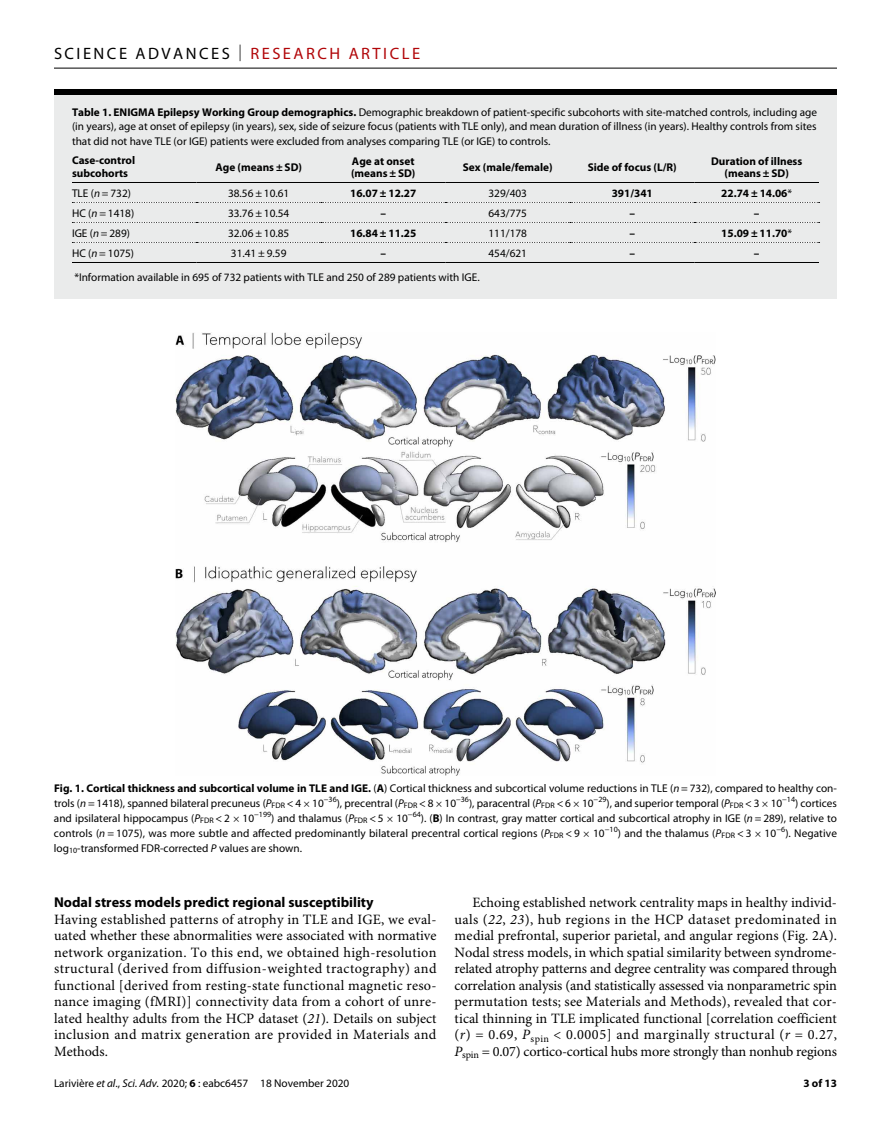
<style>
.page{position:relative;width:891px;height:1134px;background:#fff}
.page>*{position:absolute;margin:0;border:0;box-sizing:border-box;transform-origin:0 0}
.t1{font:16.5px "Myriad Pro";letter-spacing:.15em;color:#000}
.t2{font:14.25px/16.5px "Minion Pro";letter-spacing:-.01em;color:#000;text-align:justify}
.t3{font:700 14.25px "Myriad Pro";color:#000}
.t4{font:11.25px/15px "Myriad Pro";color:#000;text-align:justify}
.t5{font:700 11.25px/12px "Myriad Pro";color:#000}
.s1{font-weight:300}
.s2{color:#b10508}
.s3{font-weight:700}
.s4{font-style:italic}
.s5{font-weight:400}
.s6{font-family:"Minion Pro"}
</style>
<div class="page">
<hr style="left:54px;top:68px;width:783px;height:1px;background:#000">
<div style="left:54px;top:90px;width:783px;height:209px;background:#eaebeb"></div>
<div style="left:54px;top:89px;width:783px;height:6px;background:#000"></div>
<hr style="left:72px;top:182px;width:124px;height:1px;background:#000">
<hr style="left:196px;top:182px;width:125px;height:1px;background:#000">
<hr style="left:321px;top:182px;width:125px;height:1px;background:#000">
<hr style="left:446px;top:182px;width:124px;height:1px;background:#000">
<hr style="left:570px;top:182px;width:124px;height:1px;background:#000">
<hr style="left:694px;top:182px;width:125px;height:1px;background:#000">
<svg style="left:72px;top:202px;width:748px;height:1px"></svg>
<svg style="left:72px;top:222px;width:748px;height:1px"></svg>
<svg style="left:72px;top:242px;width:748px;height:1px"></svg>
<hr style="left:72px;top:262px;width:124px;height:1px;background:#000">
<hr style="left:196px;top:262px;width:125px;height:1px;background:#000">
<hr style="left:321px;top:262px;width:125px;height:1px;background:#000">
<hr style="left:446px;top:262px;width:124px;height:1px;background:#000">
<hr style="left:570px;top:262px;width:124px;height:1px;background:#000">
<hr style="left:694px;top:262px;width:125px;height:1px;background:#000">
<img style="left:176px;top:332px;width:539px;height:443px">
<h1 class="t1" style="left:54px;top:40px;width:368px">SCIENCE ADVANCES <span class="s1">|</span> <span class="s2">RESEARCH ARTICLE</span></h1>
<p class="t4" style="left:72px;top:105px;width:747px;line-height:14.2px"><span class="s3">Table 1. ENIGMA Epilepsy Working Group demographics.</span> Demographic breakdown of patient-specific subcohorts with site-matched controls, including age (in years), age at onset of epilepsy (in years), sex, side of seizure focus (patients with TLE only), and mean duration of illness (in years). Healthy controls from sites that did not have TLE (or IGE) patients were excluded from analyses comparing TLE (or IGE) to controls.</p>
<p class="t5" style="left:72px;top:154px;width:65px">Case-control subcohorts</p>
<p class="t5" style="left:215px;top:160px;width:88px">Age (means ± SD)</p>
<p class="t5" style="left:351px;top:154px;width:66px">Age at onset (means ± SD)</p>
<p class="t5" style="left:463px;top:160px;width:91px">Sex (male/female)</p>
<p class="t5" style="left:588px;top:160px;width:90px">Side of focus (L/R)</p>
<p class="t5" style="left:711px;top:154px;width:93px;text-align:center">Duration of illness (means ± SD)</p>
<p class="t4" style="left:72px;top:185px;width:60px">TLE (<span class="s4">n</span> = 732)</p>
<p class="t4" style="left:228px;top:185px;width:63px">38.56 ± 10.61</p>
<p class="t5" style="left:350px;top:186px;width:68px">16.07 ± 12.27</p>
<p class="t4" style="left:489px;top:185px;width:40px">329/403</p>
<p class="t5" style="left:612px;top:186px;width:43px">391/341</p>
<p class="t5" style="left:721px;top:186px;width:72px">22.74 ± 14.06<span class="s5">*</span></p>
<p class="t4" style="left:72px;top:205px;width:64px">HC (<span class="s4">n</span> = 1418)</p>
<p class="t4" style="left:228px;top:205px;width:63px">33.76 ± 10.54</p>
<p class="t5" style="left:380px;top:206px;width:7px">–</p>
<p class="t4" style="left:489px;top:205px;width:40px">643/775</p>
<p class="t5" style="left:629px;top:206px;width:7px">–</p>
<p class="t5" style="left:754px;top:206px;width:7px">–</p>
<p class="t4" style="left:72px;top:225px;width:60px">IGE (<span class="s4">n</span> = 289)</p>
<p class="t4" style="left:228px;top:225px;width:63px">32.06 ± 10.85</p>
<p class="t5" style="left:350px;top:226px;width:68px">16.84 ± 11.25</p>
<p class="t4" style="left:489px;top:225px;width:40px">111/178</p>
<p class="t5" style="left:629px;top:226px;width:7px">–</p>
<p class="t5" style="left:721px;top:226px;width:72px">15.09 ± 11.70<span class="s5">*</span></p>
<p class="t4" style="left:72px;top:245px;width:64px">HC (<span class="s4">n</span> = 1075)</p>
<p class="t4" style="left:231px;top:245px;width:57px">31.41 ± 9.59</p>
<p class="t5" style="left:380px;top:246px;width:7px">–</p>
<p class="t4" style="left:489px;top:245px;width:40px">454/621</p>
<p class="t5" style="left:629px;top:246px;width:7px">–</p>
<p class="t5" style="left:754px;top:246px;width:7px">–</p>
<p class="t4" style="left:74px;top:270px;width:407px">*Information available in 695 of 732 patients with TLE and 250 of 289 patients with IGE.</p>
<p class="t4" style="left:54px;top:780px;width:785px"><span class="s3">Fig. 1. Cortical thickness and subcortical volume in TLE and IGE.</span> (<span class="s3">A</span>) Cortical thickness and subcortical volume reductions in TLE (<span class="s4">n</span> = 732), compared to healthy con&shy;trols (<span class="s4">n</span> = 1418), spanned bilateral precuneus (<span class="s4">P</span><sub>FDR</sub> &lt; 4 <span class="s6">×</span> 10<sup>−36</sup>), precentral (<span class="s4">P</span><sub>FDR</sub> &lt; 8 <span class="s6">×</span> 10<sup>−36</sup>), paracentral (<span class="s4">P</span><sub>FDR</sub> &lt; 6 <span class="s6">×</span> 10<sup>−29</sup>), and superior temporal (<span class="s4">P</span><sub>FDR</sub> &lt; 3 <span class="s6">×</span> 10<sup>−14</sup>) cortices and ipsilateral hippocampus (<span class="s4">P</span><sub>FDR</sub> &lt; 2 <span class="s6">×</span> 10<sup>−199</sup>) and thalamus (<span class="s4">P</span><sub>FDR</sub> &lt; 5 <span class="s6">×</span> 10<sup>−64</sup>). (<span class="s3">B</span>) In contrast, gray matter cortical and subcortical atrophy in IGE (<span class="s4">n</span> = 289), relative to controls (<span class="s4">n</span> = 1075), was more subtle and affected predominantly bilateral precentral cortical regions (<span class="s4">P</span><sub>FDR</sub> &lt; 9 <span class="s6">×</span> 10<sup>−10</sup>) and the thalamus (<span class="s4">P</span><sub>FDR</sub> &lt; 3 <span class="s6">×</span> 10<sup>−6</sup>). Negative log<sub>10</sub>-transformed FDR-corrected <span class="s4">P</span> values are shown.</p>
<p class="t3" style="left:54px;top:891px;width:321px">Nodal stress models predict regional susceptibility</p>
<p class="t2" style="left:54px;top:912px;width:384px">Having established patterns of atrophy in TLE and IGE, we eval&shy;uated whether these abnormalities were associated with normative network organization. To this end, we obtained high-resolution structural (derived from diffusion-weighted tractography) and functional [derived from resting-state functional magnetic reso&shy;nance imaging (fMRI)] connectivity data from a cohort of unre&shy;lated healthy adults from the HCP dataset (<span class="s4">21</span>). Details on subject inclusion and matrix generation are provided in Materials and Methods.</p>
<p class="t4" style="left:54px;top:1076px;width:297px">Larivière <span class="s4">et al</span>., <span class="s4">Sci. Adv.</span> 2020; <span class="s3">6</span> : eabc6457 18 November 2020</p>
<p class="t2" style="left:454px;top:896px;width:384px;text-indent:18px">Echoing established network centrality maps in healthy individ&shy;uals (<span class="s4">22</span>, <span class="s4">23</span>), hub regions in the HCP dataset predominated in medial prefrontal, superior parietal, and angular regions (Fig. 2A).<br>Nodal stress models, in which spatial similarity between syndrome&shy;related atrophy patterns and degree centrality was compared through correlation analysis (and statistically assessed via nonparametric spin permutation tests; see Materials and Methods), revealed that cor&shy;tical thinning in TLE implicated functional [correlation coefficient (<span class="s4">r</span>) = 0.69, <span class="s4">P</span><sub>spin</sub> &lt; 0.0005] and marginally structural (<span class="s4">r</span> = 0.27, <span class="s4">P</span><sub>spin</sub> = 0.07) cortico-cortical hubs more strongly than nonhub regions</p>
<p class="t5" style="left:803px;top:1076px;width:35px">3 of 13</p>
</div>
